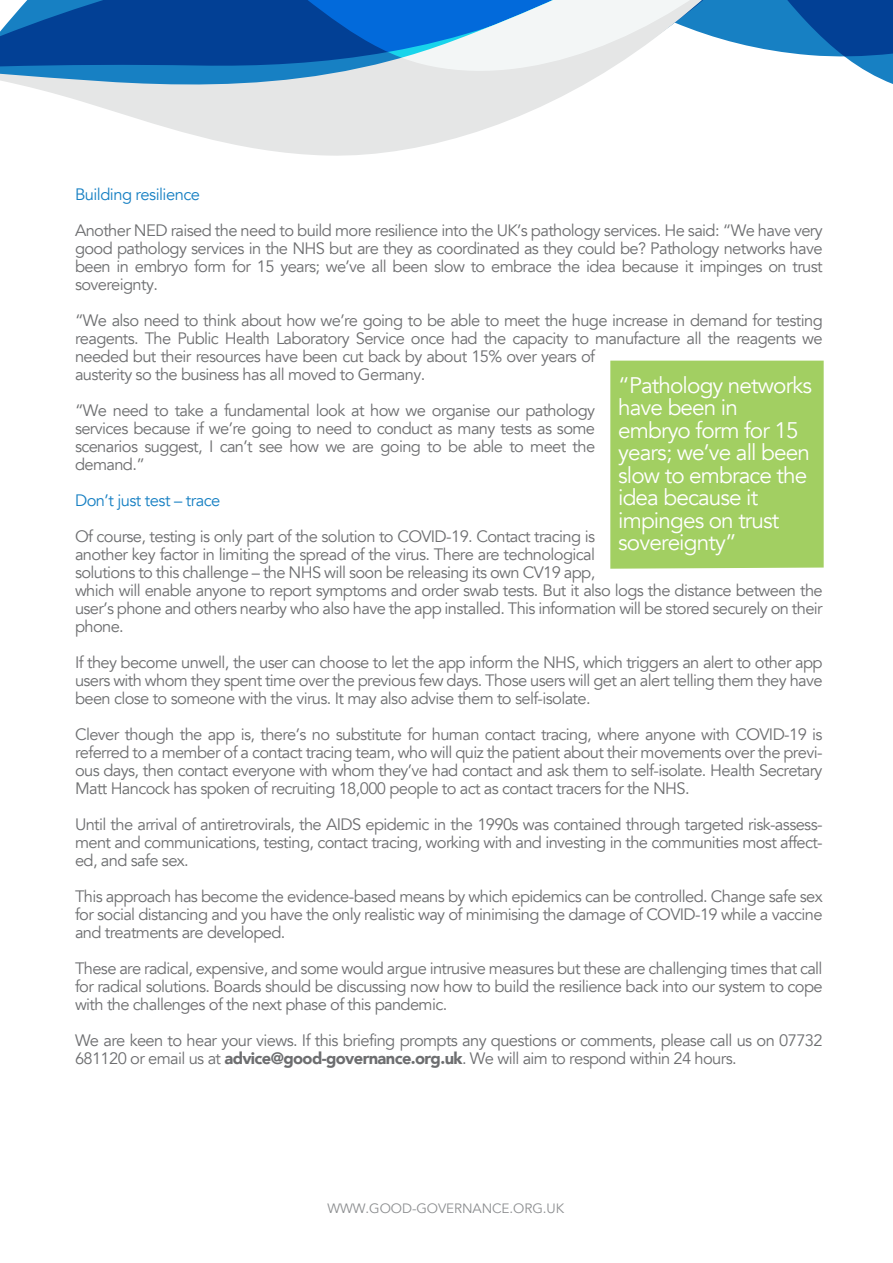
<style>
.page{position:relative;width:893px;height:1263px;background:#fff}
.page>*{position:absolute;margin:0;border:0;box-sizing:border-box;transform-origin:0 0}
.t1{font:22.5px/22.5px "Avenir";letter-spacing:-.04em;color:#fff}
.t2{font:16.5px/18px "Avenir";letter-spacing:-.04em;color:#6d6e70;text-align:justify}
.t3{font:16.5px "Avenir";letter-spacing:-.03em;color:#1780c3}
.t4{font:13.5px "Avenir";letter-spacing:-.005em;color:#8c8e90}
.s1{font-weight:900}
</style>
<div class="page">
<div style="left:610px;top:361px;width:214px;height:208px;background:#a2cf62"></div>
<svg style="left:0;top:0;width:892px;height:156px"></svg>
<svg style="left:116px;top:0;width:777px;height:71px"></svg>
<p class="t3" style="left:75px;top:184px;width:126px">Building resilience</p>
<p class="t2" style="left:75px;top:222px;width:749px">Another NED raised the need to build more resilience into the UK’s pathology services. He said: “We have very good pathology services in the NHS but are they as coordinated as they could be? Pathology networks have been in embryo form for 15 years; we’ve all been slow to embrace the idea because it impinges on trust sovereignty.</p>
<p class="t2" style="left:75px;top:312px;width:749px;text-align:left">“We also need to think about how we’re going to be able to meet the huge increase in demand for testing reagents. The Public Health Laboratory Service once had the capacity to manufacture all the reagents we needed but their resources have been cut back by about 15% over years of<br>austerity so the business has all moved to Germany.</p>
<p class="t2" style="left:75px;top:402px;width:522px">“We need to take a fundamental look at how we organise our pathology services because if we’re going to need to conduct as many tests as some scenarios suggest, I can’t see how we are going to be able to meet the demand.”</p>
<p class="t3" style="left:75px;top:490px;width:147px">Don’t just test – trace</p>
<p class="t2" style="left:75px;top:528px;width:749px;text-align:left">Of course, testing is only part of the solution to COVID-19. Contact tracing is<br>another key factor in limiting the spread of the virus. There are technological<br>solutions to this challenge – the NHS will soon be releasing its own CV19 app,<br>which will enable anyone to report symptoms and order swab tests. But it also logs the distance between the user’s phone and others nearby who also have the app installed. This information will be stored securely on their phone.</p>
<p class="t2" style="left:75px;top:654px;width:749px">If they become unwell, the user can choose to let the app inform the NHS, which triggers an alert to other app users with whom they spent time over the previous few days. Those users will get an alert telling them they have been close to someone with the virus. It may also advise them to self-isolate.</p>
<p class="t2" style="left:75px;top:726px;width:749px">Clever though the app is, there’s no substitute for human contact tracing, where anyone with COVID-19 is referred to a member of a contact tracing team, who will quiz the patient about their movements over the previ&shy;ous days, then contact everyone with whom they’ve had contact and ask them to self-isolate. Health Secretary Matt Hancock has spoken of recruiting 18,000 people to act as contact tracers for the NHS.</p>
<p class="t2" style="left:75px;top:816px;width:749px">Until the arrival of antiretrovirals, the AIDS epidemic in the 1990s was contained through targeted risk-assess&shy;ment and communications, testing, contact tracing, working with and investing in the communities most affect&shy;ed, and safe sex.</p>
<p class="t2" style="left:75px;top:888px;width:749px">This approach has become the evidence-based means by which epidemics can be controlled. Change safe sex for social distancing and you have the only realistic way of minimising the damage of COVID-19 while a vaccine and treatments are developed.</p>
<p class="t2" style="left:75px;top:960px;width:749px">These are radical, expensive, and some would argue intrusive measures but these are challenging times that call for radical solutions. Boards should be discussing now how to build the resilience back into our system to cope with the challenges of the next phase of this pandemic.</p>
<p class="t2" style="left:75px;top:1032px;width:749px">We are keen to hear your views. If this briefing prompts any questions or comments, please call us on 07732<br>681120 or email us at <span class="s1">advice@good-governance.org.uk</span>. We will aim to respond within 24 hours.</p>
<h1 class="t1" style="left:618px;top:374px;width:195px">“Pathology networks have been in embryo form for 15 years; we’ve all been slow to embrace the idea because it impinges on trust sovereignty”</h1>
<p class="t4" style="left:328px;top:1200px;width:238px">WWW.GOOD-GOVERNANCE.ORG.UK</p>
</div>
